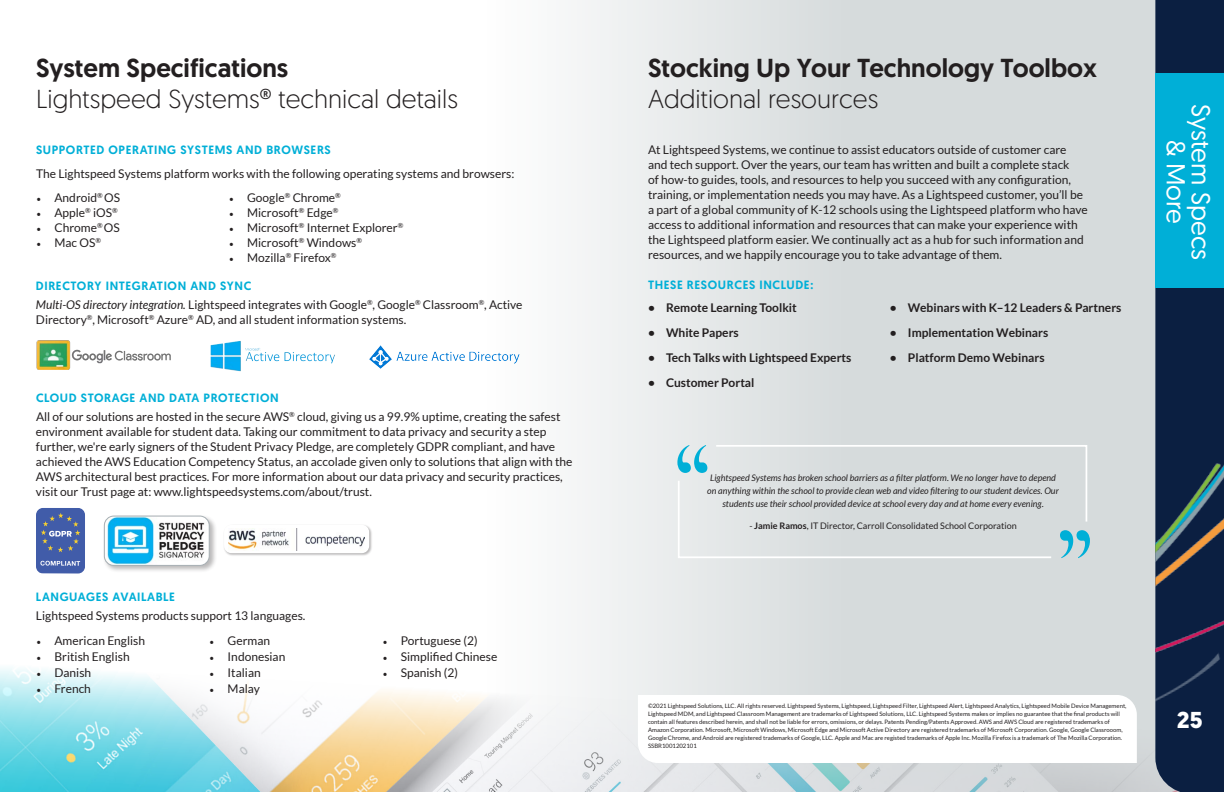
<style>
.page{position:relative;width:1224px;height:792px;background:#fff}
.page>*{position:absolute;margin:0;border:0;box-sizing:border-box;transform-origin:0 0}
.t1{font:300 26px "Geomanist";color:#231f20}
.t2{font:500 26px "Geomanist";color:#231f20}
.Paragraph_Style_1{font:26px "Geomanist";color:#fff}
.t3{font:700 23px "Geomanist";color:#fff}
.t4{font:12px/15px "Lato";color:#231f20}
.t5{font:700 12px "Lato";color:#231f20}
.t6{font:500 12px "Geomanist";letter-spacing:.05em;color:#00afd7}
.t7{font:italic 9px/13px "Lato";color:#231f20;text-align:center}
.t8{font:9px "Lato";color:#231f20}
.Paragraph_Style_1-2{font:6px/8px "Lato";color:#231f20}
.s1{font-family:"Minion Pro"}
.s2{font-style:italic}
.s3{font-style:normal}
.s4{font-weight:700}
</style>
<div class="page">
<div style="left:484px;top:0;width:740px;height:792px;background:linear-gradient(to right,#f6f7f7,#c8ced0)"></div>
<img style="left:0;top:650px;width:1155px;height:142px">
<div style="left:1155px;top:0;width:69px;height:792px;background:#0b1f41"></div>
<div style="left:1155px;top:73px;width:69px;height:215px;background:#00afd7"></div>
<img style="left:1155px;top:410px;width:69px;height:323px">
<svg style="left:638px;top:695px;width:499px;height:68px"></svg>
<svg style="left:677px;top:444px;width:413px;height:115px;background:#d7dee0"></svg>
<img style="left:210px;top:341px;width:125px;height:31px">
<img style="left:369px;top:345px;width:152px;height:25px">
<img style="left:36px;top:341px;width:135px;height:29px">
<div style="left:223px;top:524px;width:149px;height:33px;background:#231f20;opacity:.31"></div>
<div style="left:224px;top:525px;width:145px;height:28px;background:#fff;border-radius:7px"></div>
<img style="left:229px;top:529px;width:136px;height:21px">
<svg style="left:36px;top:508px;width:49px;height:66px;background:#556baa"></svg>
<div style="left:102px;top:514px;width:115px;height:59px;background:#231f20;opacity:.31"></div>
<img style="left:104px;top:516px;width:105px;height:49px">
<div style="left:104px;top:516px;width:106px;height:50px;border:1px solid #a7afb4;border-radius:9px"></div>
<p class="t2" style="left:36px;top:51px;width:254px">System Specifications</p>
<p class="t1" style="left:36px;top:82px;width:424px">Lightspeed Systems® technical details</p>
<p class="t6" style="left:36px;top:142px;width:296px">SUPPORTED OPERATING SYSTEMS AND BROWSERS</p>
<p class="t4" style="left:36px;top:166px;width:480px">The Lightspeed Systems platform works with the following operating systems and browsers:</p>
<p class="t4" style="left:36px;top:190px;width:85px"><span class="s1">•</span> Android<sup>®</sup> OS</p>
<p class="t4" style="left:36px;top:205px;width:83px"><span class="s1">•</span> Apple<sup>®</sup> iOS<sup>®</sup></p>
<p class="t4" style="left:36px;top:220px;width:85px"><span class="s1">•</span> Chrome<sup>®</sup> OS</p>
<p class="t4" style="left:36px;top:235px;width:66px"><span class="s1">•</span> Mac OS<sup>®</sup></p>
<p class="t4" style="left:229px;top:190px;width:113px"><span class="s1">•</span> Google<sup>®</sup> Chrome<sup>®</sup></p>
<p class="t4" style="left:229px;top:205px;width:111px"><span class="s1">•</span> Microsoft<sup>®</sup> Edge<sup>®</sup></p>
<p class="t4" style="left:229px;top:220px;width:176px"><span class="s1">•</span> Microsoft<sup>®</sup> Internet Explorer<sup>®</sup></p>
<p class="t4" style="left:229px;top:235px;width:134px"><span class="s1">•</span> Microsoft<sup>®</sup> Windows<sup>®</sup></p>
<p class="t4" style="left:229px;top:250px;width:109px"><span class="s1">•</span> Mozilla<sup>®</sup> Firefox<sup>®</sup></p>
<p class="t6" style="left:36px;top:278px;width:217px">DIRECTORY INTEGRATION AND SYNC</p>
<p class="t4" style="left:36px;top:297px;width:488px"><span class="s2">Multi-OS directory integration.</span> Lightspeed integrates with Google<sup>®</sup>, Google<sup>®</sup> Classroom<sup>®</sup>, Active<br>Directory<sup>®</sup>, Microsoft<sup>®</sup> Azure<sup>®</sup> AD, and all student information systems.</p>
<p class="t6" style="left:36px;top:390px;width:244px">CLOUD STORAGE AND DATA PROTECTION</p>
<p class="t4" style="left:36px;top:409px;width:538px">All of our solutions are hosted in the secure AWS<sup>®</sup> cloud, giving us a 99.9% uptime, creating the safest environment available for student data. Taking our commitment to data privacy and security a step further, we're early signers of the Student Privacy Pledge, are completely GDPR compliant, and have achieved the AWS Education Competency Status, an accolade given only to solutions that align with the AWS architectural best practices. For more information about our data privacy and security practices, visit our Trust page at: www.lightspeedsystems.com/about/trust.</p>
<p class="t6" style="left:36px;top:588px;width:140px">LANGUAGES AVAILABLE</p>
<p class="t4" style="left:36px;top:608px;width:271px">Lightspeed Systems products support 13 languages.</p>
<p class="t4" style="left:36px;top:633px;width:110px"><span class="s1">•</span> American English</p>
<p class="t4" style="left:36px;top:649px;width:95px"><span class="s1">•</span> British English</p>
<p class="t4" style="left:36px;top:665px;width:56px"><span class="s1">•</span> Danish</p>
<p class="t4" style="left:36px;top:681px;width:56px"><span class="s1">•</span> French</p>
<p class="t4" style="left:210px;top:633px;width:62px"><span class="s1">•</span> German</p>
<p class="t4" style="left:210px;top:649px;width:77px"><span class="s1">•</span> Indonesian</p>
<p class="t4" style="left:210px;top:665px;width:53px"><span class="s1">•</span> Italian</p>
<p class="t4" style="left:210px;top:681px;width:52px"><span class="s1">•</span> Malay</p>
<p class="t4" style="left:383px;top:633px;width:96px"><span class="s1">•</span> Portuguese (2)</p>
<p class="t4" style="left:383px;top:649px;width:116px"><span class="s1">•</span> Simplified Chinese</p>
<p class="t4" style="left:383px;top:665px;width:77px"><span class="s1">•</span> Spanish (2)</p>
<p class="t2" style="left:648px;top:51px;width:450px">Stocking Up Your Technology Toolbox</p>
<p class="t1" style="left:648px;top:82px;width:232px">Additional resources</p>
<p class="t4" style="left:648px;top:142px;width:441px">At Lightspeed Systems, we continue to assist educators outside of customer care and tech support. Over the years, our team has written and built a complete stack<br>of how-to guides, tools, and resources to help you succeed with any configuration, training, or implementation needs you may have. As a Lightspeed customer, you’ll be a part of a global community of K-12 schools using the Lightspeed platform who have access to additional information and resources that can make your experience with the Lightspeed platform easier. We continually act as a hub for such information and resources, and we happily encourage you to take advantage of them.</p>
<p class="t6" style="left:648px;top:277px;width:167px">THESE RESOURCES INCLUDE:</p>
<p class="t5" style="left:648px;top:300px;width:150px">• Remote Learning Toolkit</p>
<p class="t5" style="left:648px;top:325px;width:92px">• White Papers</p>
<p class="t5" style="left:648px;top:350px;width:205px">• Tech Talks with Lightspeed Experts</p>
<p class="t5" style="left:648px;top:375px;width:108px">• Customer Portal</p>
<p class="t5" style="left:890px;top:300px;width:233px">• Webinars with K–12 Leaders &amp; Partners</p>
<p class="t5" style="left:890px;top:325px;width:160px">• Implementation Webinars</p>
<p class="t5" style="left:890px;top:350px;width:156px">• Platform Demo Webinars</p>
<p class="t7" style="left:707px;top:471px;width:353px">Lightspeed Systems has broken school barriers as a filter platform. We no longer have to depend on anything within the school to provide clean web and video filtering to our student devices. Our students use their school provided device at school every day and at home every evening<span class="s3">.</span></p>
<p class="t8" style="left:749px;top:521px;width:269px">- <span class="s4">Jamie Ramos</span>, IT Director, Carroll Consolidated School Corporation</p>
<p class="Paragraph_Style_1" style="left:1218px;top:104px;width:158px;rotate:90deg">System Specs</p>
<p class="Paragraph_Style_1" style="left:1193px;top:140px;width:85px;rotate:90deg">&amp; More</p>
<p class="Paragraph_Style_1-2" style="left:648px;top:702px;width:480px">©2021 Lightspeed Solutions, LLC. All rights reserved. Lightspeed Systems, Lightspeed, Lightspeed Filter, Lightspeed Alert, Lightspeed Analytics, Lightspeed Mobile Device Management, Lightspeed MDM, and Lightspeed Classroom Management are trademarks of Lightspeed Solutions, LLC. Lightspeed Systems makes or implies no guarantee that the final products will contain all features described herein, and shall not be liable for errors, omissions, or delays. Patents Pending/Patents Approved. AWS and AWS Cloud are registered trademarks of Amazon Corporation. Microsoft, Microsoft Windows, Microsoft Edge and Microsoft Active Directory are registered trademarks of Microsoft Corporation. Google, Google Classrooom, Google Chrome, and Android are registered trademarks of Google, LLC. Apple and Mac are registed trademarks of Apple Inc. Mozilla Firefox is a trademark of The Mozilla Corporation.</p>
<p class="Paragraph_Style_1-2" style="left:648px;top:742px;width:50px">SSBR1001202101</p>
<p class="t3" style="left:1177px;top:705px;width:27px">25</p>
</div>
